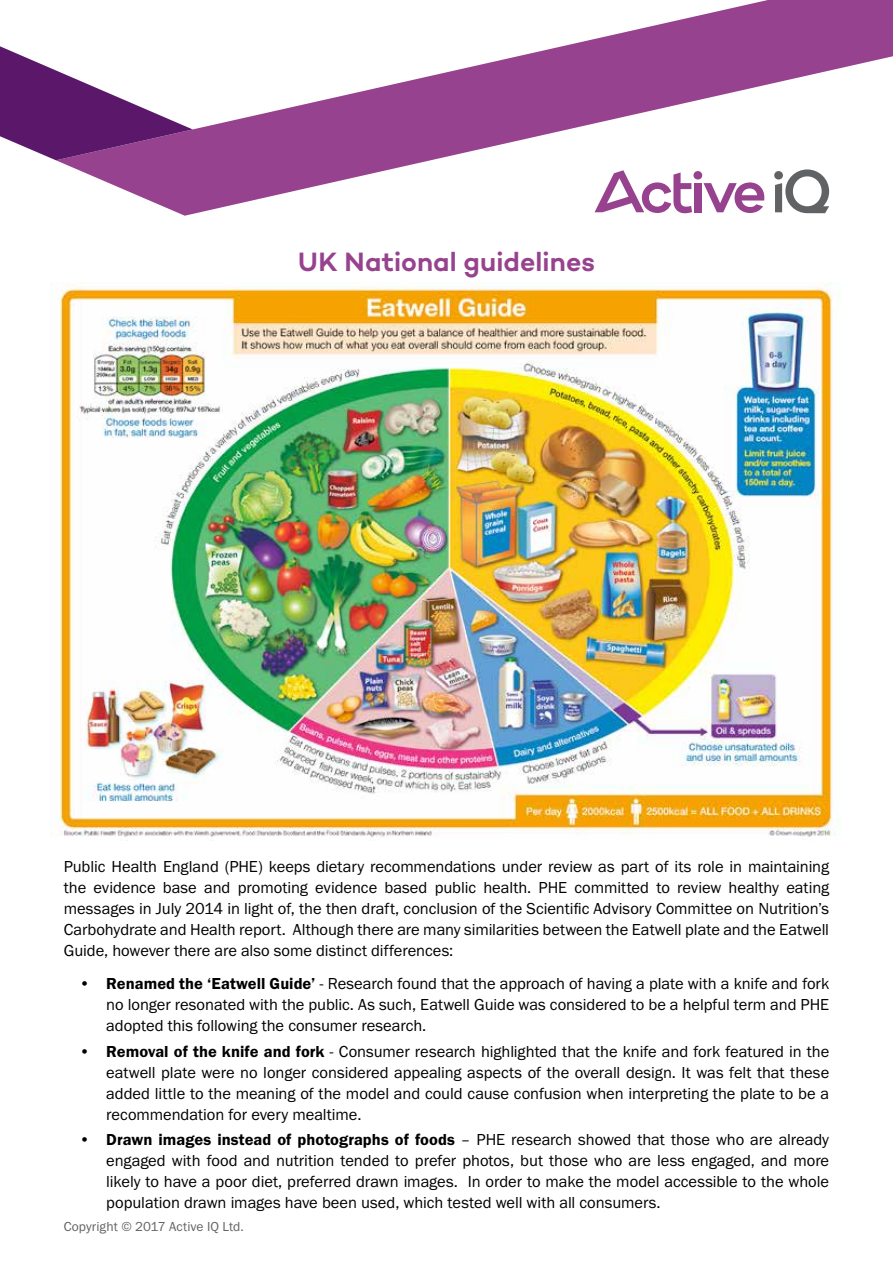
<style>
.page{position:relative;width:893px;height:1263px;background:#fff}
.page>*{position:absolute;margin:0;border:0;box-sizing:border-box;transform-origin:0 0}
.t1{font:600 27px "Campton";color:#97428e}
.t2{font:16.5px/21px "Franklin Gothic URW Boo";letter-spacing:-.005em;color:#000;text-align:justify}
.t3{font:13.5px "Franklin Gothic URW Boo";letter-spacing:.005em;color:#616264}
.s1{font-family:"Franklin Gothic URW Dem"}
</style>
<div class="page">
<img style="left:50px;top:282px;width:790px;height:556px">
<svg style="left:56px;top:0;width:837px;height:216px"></svg>
<svg style="left:0;top:39px;width:193px;height:121px"></svg>
<h1 class="t1" style="left:298px;top:244px;width:298px">UK National guidelines</h1>
<p class="t2" style="left:64px;top:855px;width:767px">Public Health England (PHE) keeps dietary recommendations under review as part of its role in maintaining the evidence base and promoting evidence based public health. PHE committed to review healthy eating messages in July 2014 in light of, the then draft, conclusion of the Scientific Advisory Committee on Nutrition’s Carbohydrate and Health report. Although there are many similarities between the Eatwell plate and the Eatwell Guide, however there are also some distinct differences:</p>
<p class="t2" style="left:106px;top:973px;width:724px;text-indent:-27px">• <span class="s1">Renamed the ‘Eatwell Guide’</span> - Research found that the approach of having a plate with a knife and fork no longer resonated with the public. As such, Eatwell Guide was considered to be a helpful term and PHE adopted this following the consumer research.</p>
<p class="t2" style="left:106px;top:1040px;width:724px;text-indent:-27px">• <span class="s1">Removal of the knife and fork</span> - Consumer research highlighted that the knife and fork featured in the eatwell plate were no longer considered appealing aspects of the overall design. It was felt that these added little to the meaning of the model and could cause confusion when interpreting the plate to be a recommendation for every mealtime.</p>
<p class="t2" style="left:106px;top:1128px;width:724px;text-indent:-27px">• <span class="s1">Drawn images instead of photographs of foods</span> – PHE research showed that those who are already engaged with food and nutrition tended to prefer photos, but those who are less engaged, and more likely to have a poor diet, preferred drawn images. In order to make the model accessible to the whole population drawn images have been used, which tested well with all consumers.</p>
<p class="t3" style="left:64px;top:1218px;width:182px">Copyright © 2017 Active IQ Ltd.</p>
</div>
